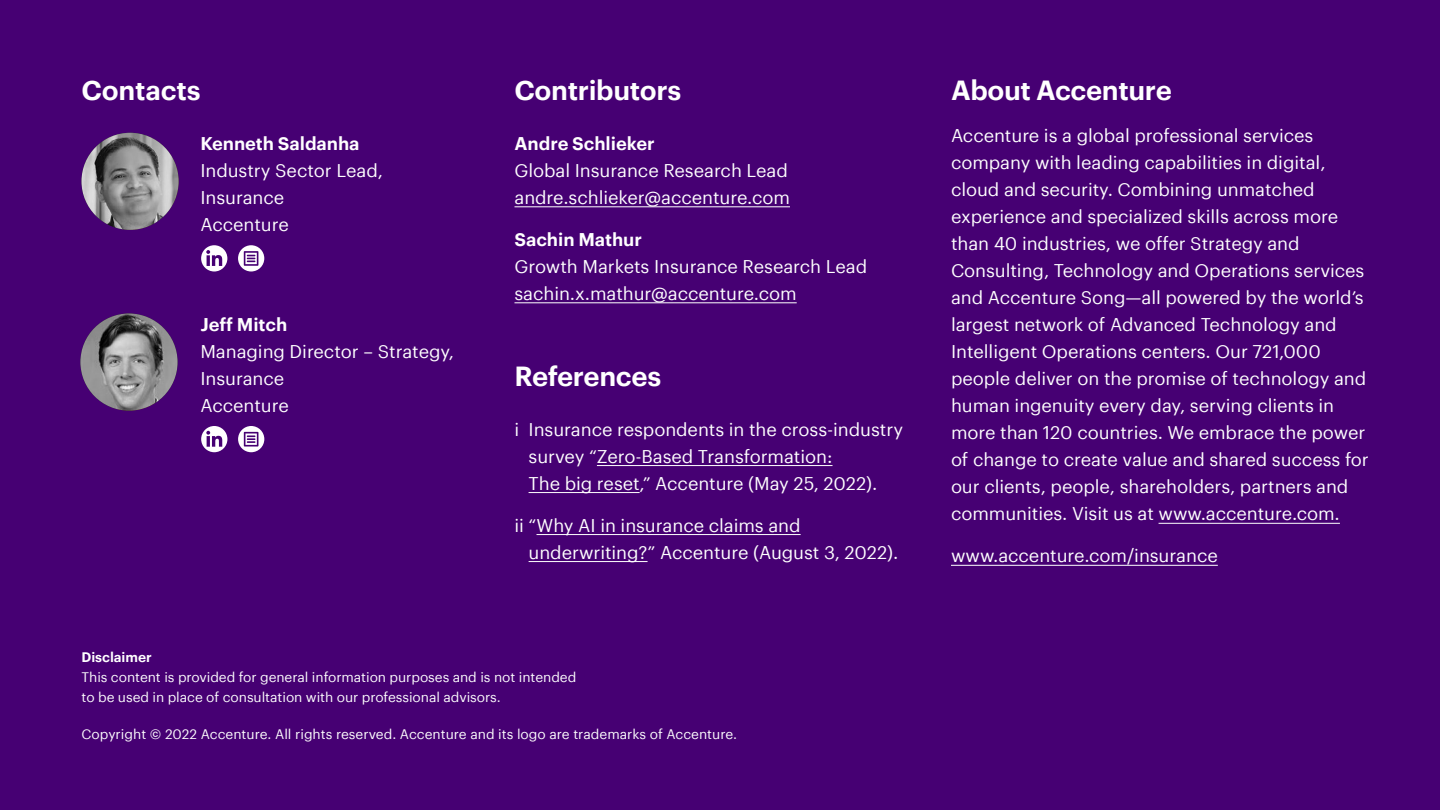
<style>
.page{position:relative;width:1440px;height:810px;background:#460073}
.page>*{position:absolute;margin:0;border:0;box-sizing:border-box;transform-origin:0 0}
.t1{font:600 27px "Graphik";letter-spacing:-.015em;color:#fff}
.t2{font:18px/27px "Graphik";letter-spacing:-.005em;color:#fff}
.t3{font:600 18px "Graphik";letter-spacing:-.005em;color:#fff}
.t4{font:13.5px/20.2px "Graphik";letter-spacing:-.005em;color:#fff}
.t5{font:600 13.5px "Graphik";letter-spacing:-.005em;color:#fff}
</style>
<div class="page">
<hr style="left:1159px;top:523px;width:181px;height:1px;background:#fff">
<hr style="left:951px;top:565px;width:267px;height:1px;background:#fff">
<hr style="left:597px;top:465px;width:236px;height:1px;background:#fff">
<hr style="left:529px;top:492px;width:111px;height:1px;background:#fff">
<hr style="left:537px;top:534px;width:264px;height:1px;background:#fff">
<hr style="left:529px;top:561px;width:119px;height:1px;background:#fff">
<hr style="left:515px;top:206px;width:275px;height:1px;background:#fff">
<hr style="left:515px;top:302px;width:282px;height:1px;background:#fff">
<svg style="left:82px;top:133px;width:97px;height:97px;background:#8e8e8e"></svg>
<svg style="left:201px;top:245px;width:26px;height:27px"></svg>
<svg style="left:238px;top:245px;width:26px;height:26px"></svg>
<svg style="left:80px;top:313px;width:98px;height:98px;background:#878687"></svg>
<svg style="left:201px;top:426px;width:26px;height:26px"></svg>
<svg style="left:238px;top:426px;width:26px;height:26px"></svg>
<h1 class="t1" style="left:82px;top:70px;width:121px">Contacts</h1>
<p class="t3" style="left:200px;top:130px;width:161px">Kenneth Saldanha</p>
<p class="t2" style="left:200px;top:158px;width:184px">Industry Sector Lead,<br>Insurance<br>Accenture</p>
<p class="t3" style="left:200px;top:311px;width:88px">Jeff Mitch</p>
<p class="t2" style="left:200px;top:339px;width:255px">Managing Director – Strategy,<br>Insurance<br>Accenture</p>
<h1 class="t1" style="left:514px;top:70px;width:168px">Contributors</h1>
<p class="t3" style="left:514px;top:130px;width:142px">Andre Schlieker</p>
<p class="t2" style="left:514px;top:158px;width:277px">Global Insurance Research Lead andre.schlieker@accenture.com</p>
<p class="t3" style="left:514px;top:225px;width:129px">Sachin Mathur</p>
<p class="t2" style="left:514px;top:254px;width:354px">Growth Markets Insurance Research Lead sachin.x.mathur@accenture.com</p>
<h1 class="t1" style="left:514px;top:361px;width:148px">References</h1>
<p class="t2" style="left:529px;top:416px;width:376px;text-indent:-14px">i Insurance respondents in the cross-industry survey “Zero-Based Transformation:<br>The big reset,” Accenture (May 25, 2022).</p>
<p class="t2" style="left:529px;top:512px;width:371px;text-indent:-14px">ii “Why AI in insurance claims and underwriting?” Accenture (August 3, 2022).</p>
<p class="t5" style="left:82px;top:646px;width:72px">Disclaimer</p>
<p class="t4" style="left:82px;top:667px;width:496px">This content is provided for general information purposes and is not intended to be used in place of consultation with our professional advisors.</p>
<p class="t4" style="left:82px;top:724px;width:657px">Copyright © 2022 Accenture. All rights reserved. Accenture and its logo are trademarks of Accenture.</p>
<h1 class="t1" style="left:951px;top:70px;width:222px">About Accenture</h1>
<p class="t2" style="left:951px;top:123px;width:419px">Accenture is a global professional services company with leading capabilities in digital, cloud and security. Combining unmatched experience and specialized skills across more than 40 industries, we offer Strategy and Consulting, Technology and Operations services and Accenture Song—all powered by the world’s largest network of Advanced Technology and Intelligent Operations centers. Our 721,000 people deliver on the promise of technology and human ingenuity every day, serving clients in more than 120 countries. We embrace the power of change to create value and shared success for our clients, people, shareholders, partners and communities. Visit us at www.accenture.com.</p>
<p class="t2" style="left:951px;top:543px;width:268px">www.accenture.com/insurance</p>
</div>
